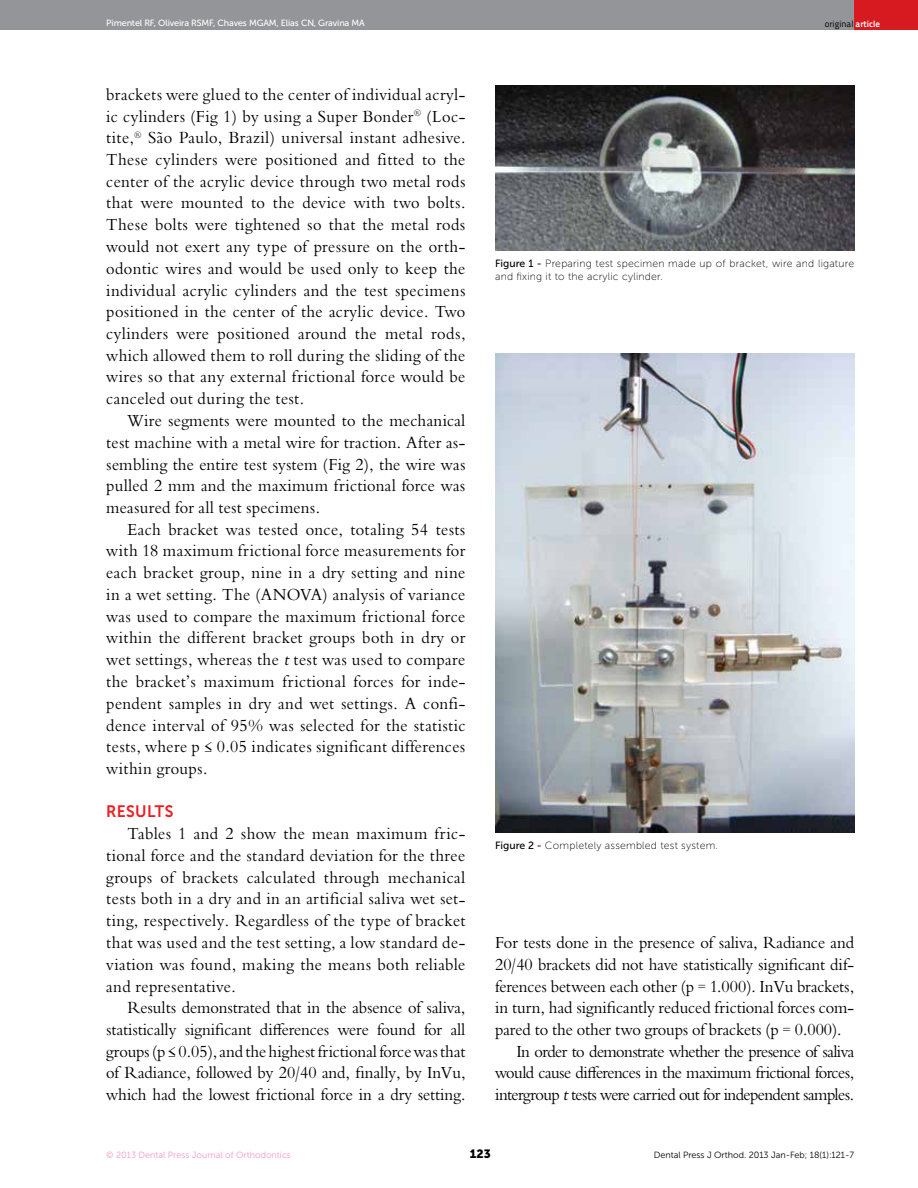
<style>
.page{position:relative;width:918px;height:1188px;background:#fff}
.page>*{position:absolute;margin:0;border:0;box-sizing:border-box;transform-origin:0 0}
.t1{font:16.5px/21.8px "Bergamo Std";color:#000;text-align:justify;scale:.95 1}
.t2{font:16.5px "Bergamo Std";letter-spacing:-.04em;color:#000;scale:.95 1}
.t3{font:16.5px "Bergamo Std";letter-spacing:-.03em;color:#000;scale:.95 1}
.t4{font:16.5px "Museo Sans 700";letter-spacing:.02em;color:#ed1d24;scale:.95 1}
.t5{font:12px "Museo Sans 900";color:#000}
.t6{font:10.5px/12.6px "Museo Sans 100";letter-spacing:.02em;color:#000}
.t7{font:9px "Museo Sans 500";letter-spacing:-.015em;color:#fff}
.t8{font:9px "Museo Sans 300";color:#000}
.t9{font:9px "Museo Sans 300";color:#f49ac2}
.t10{font:9px "Titillium Text 22 L";color:#000}
.s1{font-weight:700;color:#fff}
.s2{font-style:italic}
.s3{font-family:"Museo Sans 500"}
</style>
<div class="page">
<div style="left:0;top:0;width:918px;height:30px;background:#939598"></div>
<div style="left:854px;top:0;width:64px;height:30px;background:#d71920"></div>
<img style="left:495px;top:85px;width:359px;height:166px">
<img style="left:495px;top:354px;width:359px;height:478px">
<p class="t7" style="left:106px;top:18px;width:260px">Pimentel RF, Oliveira RSMF, Chaves MGAM, Elias CN, Gravina MA</p>
<p class="t10" style="left:825px;top:17px;width:57px">original <span class="s1">article</span></p>
<p class="t1" style="left:106px;top:83px;width:380px">brackets were glued to the center of individual acryl&shy;ic cylinders (Fig 1) by using a Super Bonder<sup>®</sup> (Loc&shy;tite,<sup>®</sup> São Paulo, Brazil) universal instant adhesive.<br>These cylinders were positioned and fitted to the center of the acrylic device through two metal rods that were mounted to the device with two bolts.<br>These bolts were tightened so that the metal rods would not exert any type of pressure on the orth&shy;odontic wires and would be used only to keep the individual acrylic cylinders and the test specimens positioned in the center of the acrylic device. Two cylinders were positioned around the metal rods, which allowed them to roll during the sliding of the wires so that any external frictional force would be canceled out during the test.</p>
<p class="t1" style="left:106px;top:410px;width:380px;text-indent:21px">Wire segments were mounted to the mechanical test machine with a metal wire for traction. After as&shy;sembling the entire test system (Fig 2), the wire was pulled 2 mm and the maximum frictional force was measured for all test specimens.</p>
<p class="t1" style="left:106px;top:518px;width:380px;text-indent:21px">Each bracket was tested once, totaling 54 tests with 18 maximum frictional force measurements for each bracket group, nine in a dry setting and nine in a wet setting. The (ANOVA) analysis of variance was used to compare the maximum frictional force within the different bracket groups both in dry or wet settings, whereas the <span class="s2">t</span> test was used to compare the bracket’s maximum frictional forces for inde&shy;pendent samples in dry and wet settings. A confi&shy;dence interval of 95% was selected for the statistic tests, where p ≤ 0.05 indicates significant differences within groups.</p>
<p class="t4" style="left:106px;top:803px;width:72px">RESU LTS</p>
<p class="t1" style="left:106px;top:823px;width:379px;text-indent:21px">Tables 1 and 2 show the mean maximum fric&shy;tional force and the standard deviation for the three groups of brackets calculated through mechanical tests both in a dry and in an artificial saliva wet set&shy;ting, respectively. Regardless of the type of bracket that was used and the test setting, a low standard de&shy;viation was found, making the means both reliable and representative.</p>
<p class="t1" style="left:106px;top:997px;width:380px;text-indent:21px">Results demonstrated that in the absence of saliva, statistically significant differences were found for all groups (p ≤ 0.05), and the highest frictional force was that of Radiance, followed by 20/40 and, finally, by InVu, which had the lowest frictional force in a dry setting.</p>
<p class="t6" style="left:495px;top:257px;width:361px"><span class="s3">Figure 1 -</span> Preparing test specimen made up of bracket, wire and ligature and fixing it to the acrylic cylinder.</p>
<p class="t6" style="left:495px;top:839px;width:224px"><span class="s3">Figure 2 -</span> Completely assembled test system.</p>
<p class="t1" style="left:495px;top:932px;width:379px">For tests done in the presence of saliva, Radiance and</p>
<p class="t1" style="left:495px;top:953px;width:379px">20/40 brackets did not have statistically significant dif-</p>
<p class="t1" style="left:495px;top:975px;width:379px">ferences between each other (p = 1.000). InVu brackets,</p>
<p class="t1" style="left:495px;top:997px;width:379px">in turn, had significantly reduced frictional forces com-</p>
<p class="t1" style="left:495px;top:1019px;width:366px">pared to the other two groups of brackets (p = 0.000).</p>
<p class="t2" style="left:516px;top:1042px;width:357px">In order to demonstrate whether the presence of saliva</p>
<p class="t3" style="left:495px;top:1063px;width:380px">would cause differences in the maximum frictional forces,</p>
<p class="t2" style="left:495px;top:1085px;width:379px">intergroup <span class="s2">t</span>tests were carried out for independent samples.</p>
<p class="t9" style="left:106px;top:1150px;width:186px">© 2013 Dental Press Journal of Orthodontics</p>
<p class="t5" style="left:470px;top:1147px;width:22px">123</p>
<p class="t8" style="left:654px;top:1150px;width:202px">Dental Press J Orthod. 2013 Jan-Feb; 18(1):121-7</p>
</div>
